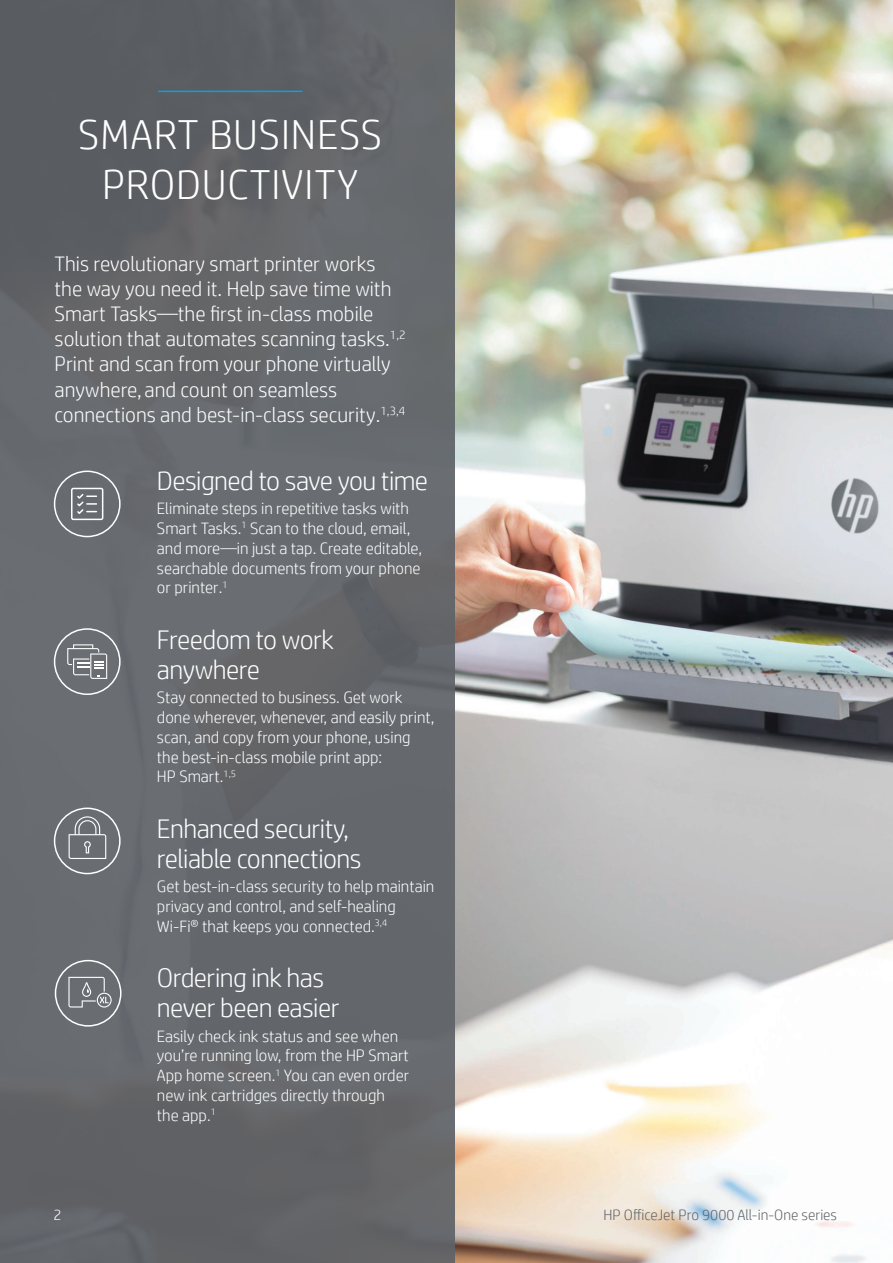
<style>
.page{position:relative;width:893px;height:1263px;background:#fff}
.page>*{position:absolute;margin:0;border:0;box-sizing:border-box;transform-origin:0 0}
.t1{font:300 42px/50.4px "HP Simplified";letter-spacing:.02em;color:#fff;text-align:center}
.t2{font:300 27px/30px "HP Simplified";letter-spacing:-.02em;color:#fff}
.t3{font:300 21px/25.2px "HP Simplified";color:#fff}
.t4{font:300 16.5px/19.8px "HP Simplified";color:#fff}
.t5{font:300 15px "HP Simplified";color:#5f6368}
.t6{font:300 15px "HP Simplified";color:#fff}
</style>
<div class="page">
<img style="left:454px;top:0;width:439px;height:1263px">
<div style="left:0;top:0;width:454px;height:1263px;background:linear-gradient(to right,#64676b,#65686c)"></div>
<hr style="left:158px;top:91px;width:145px;height:1px;background:#0ca0dd">
<svg style="left:70px;top:487px;width:34px;height:34px"></svg>
<svg style="left:69px;top:816px;width:37px;height:43px;background:#808387"></svg>
<svg style="left:67px;top:644px;width:40px;height:35px"></svg>
<div style="left:54px;top:470px;width:67px;height:67px;border:2px solid #fff;border-radius:50%"></div>
<div style="left:54px;top:628px;width:67px;height:67px;border:2px solid #fff;border-radius:50%"></div>
<div style="left:54px;top:807px;width:67px;height:67px;border:2px solid #fff;border-radius:50%"></div>
<div style="left:55px;top:960px;width:67px;height:66px;border:2px solid #fff;border-radius:50%"></div>
<svg style="left:68px;top:977px;width:44px;height:30px"></svg>
<h1 class="t1" style="left:78px;top:108px;width:306px">SMART BUSINESS<br>PRODUCTIVITY</h1>
<p class="t3" style="left:55px;top:250px;width:353px">This revolutionary smart printer works the way you need it. Help save time with Smart Tasks—the first in-class mobile solution that automates scanning tasks.<sup>1,2<br></sup>Print and scan from your phone virtually anywhere, and count on seamless connections and best-in-class security.<sup>1,3,4</sup></p>
<h2 class="t2" style="left:157px;top:465px;width:273px">Designed to save you time</h2>
<p class="t4" style="left:157px;top:498px;width:267px">Eliminate steps in repetitive tasks with Smart Tasks.<sup>1</sup> Scan to the cloud, email, and more—in just a tap. Create editable, searchable documents from your phone or printer.<sup>1</sup></p>
<h2 class="t2" style="left:157px;top:624px;width:179px">Freedom to work anywhere</h2>
<p class="t4" style="left:157px;top:687px;width:279px">Stay connected to business. Get work done wherever, whenever, and easily print, scan, and copy from your phone, using the best-in-class mobile print app:<br>HP Smart.<sup>1,5</sup></p>
<h2 class="t2" style="left:157px;top:813px;width:206px">Enhanced security, reliable connections</h2>
<p class="t4" style="left:157px;top:876px;width:279px">Get best-in-class security to help maintain privacy and control, and self-healing<br>Wi-Fi® that keeps you connected.<sup>3,4</sup></p>
<h2 class="t2" style="left:157px;top:962px;width:184px">Ordering ink has never been easier</h2>
<p class="t4" style="left:157px;top:1025px;width:254px">Easily check ink status and see when you’re running low, from the HP Smart<br>App home screen.<sup>1</sup> You can even order new ink cartridges directly through the app.<sup>1</sup></p>
<p class="t6" style="left:53px;top:1205px;width:10px">2</p>
<p class="t5" style="left:603px;top:1205px;width:235px">HP OfficeJet Pro 9000 All-in-One series</p>
</div>
